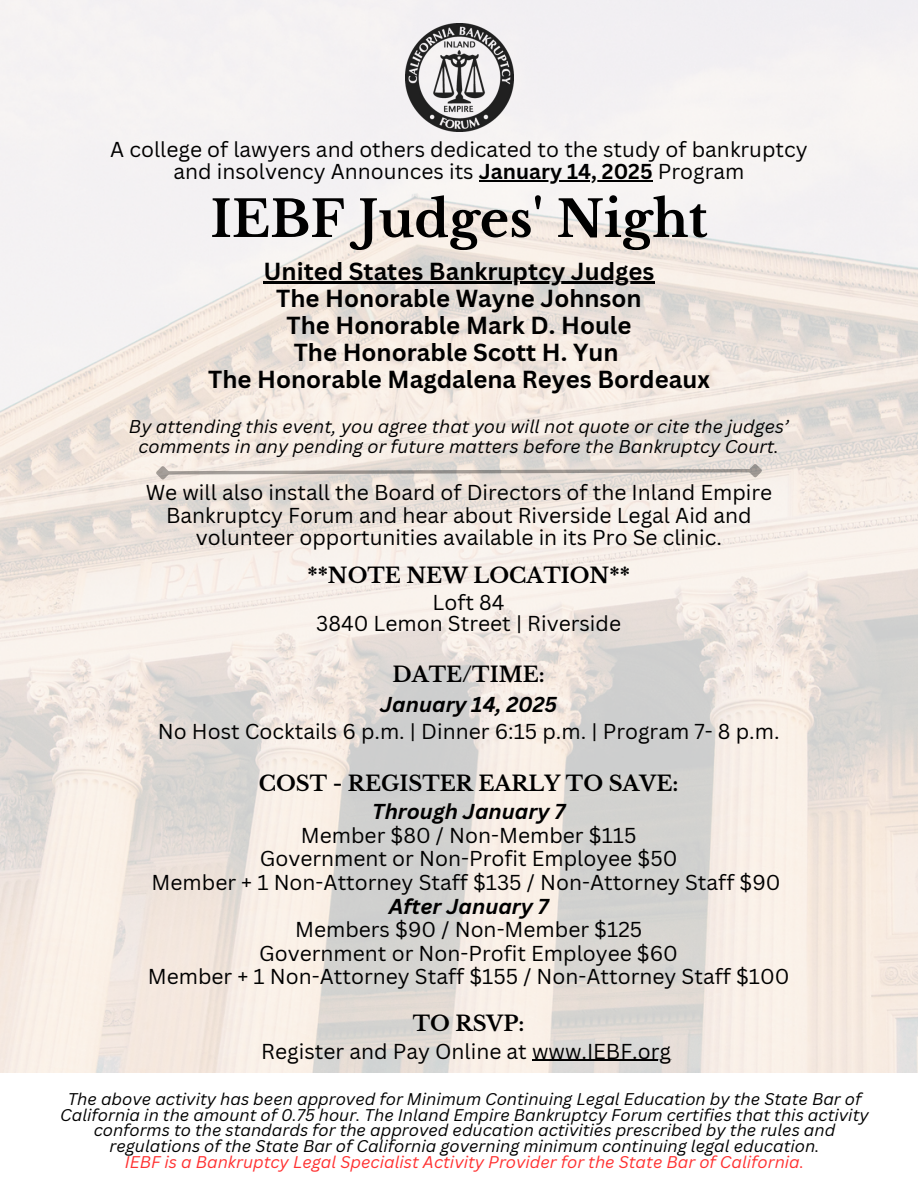
<style>
.page{position:relative;width:918px;height:1188px;background:#fff}
.page>*{position:absolute;margin:0;border:0;box-sizing:border-box;transform-origin:0 0}
.t1{font:700 50.25px "Libre Baskerville";color:#000}
.t2{font:700 24px/27px "Canva Sans";color:#000;text-align:center}
.t3{font:21px/23.7px "Canva Sans";color:#000;text-align:center}
.t4{font:700 21px "Libre Baskerville";color:#000}
.t5{font:italic 700 21px "Canva Sans";color:#000}
.t6{font:italic 18px/20.2px "Canva Sans";color:#000;text-align:center}
.t7{font:italic 16.5px/15.8px "Canva Sans";color:#000;text-align:center}
.t8{font:italic 16.5px "Canva Sans";color:#ff3131}
.s1{font-weight:700}
</style>
<div class="page">
<img style="left:0;top:0;width:918px;height:1073px">
<svg style="left:156px;top:463px;width:606px;height:17px;background:#d9d1cb"></svg>
<img style="left:405px;top:23px;width:108px;height:108px">
<hr style="left:532px;top:1060px;width:139px;height:1px;background:#000">
<hr style="left:263px;top:282px;width:392px;height:2px;background:#000">
<hr style="left:479px;top:180px;width:174px;height:1px;background:#000">
<p class="t3" style="left:110px;top:137px;width:699px;line-height:22.5px">A college of lawyers and others dedicated to the study of bankruptcy and insolvency Announces its <span class="s1">January 14, 2025</span> Program</p>
<p class="t1" style="left:210px;top:188px;width:499px">IEBF Judges' Night</p>
<p class="t2" style="left:208px;top:257px;width:503px">United States Bankruptcy Judges<br>The Honorable Wayne Johnson<br>The Honorable Mark D. Houle<br>The Honorable Scott H. Yun<br>The Honorable Magdalena Reyes Bordeaux</p>
<h3 class="t6" style="left:129px;top:415px;width:661px">By attending this event, you agree that you will not quote or cite the judges’ comments in any pending or future matters before the Bankruptcy Court.</h3>
<h3 class="t3" style="left:146px;top:481px;width:628px;line-height:22.5px">We will also install the Board of Directors of the Inland Empire<br>Bankruptcy Forum and hear about Riverside Legal Aid and volunteer opportunities available in its Pro Se clinic.</h3>
<p class="t4" style="left:307px;top:562px;width:324px">**NOTE NEW LOCATION**</p>
<p class="t3" style="left:316px;top:591px;width:306px;line-height:21.3px">Loft 84<br>3840 Lemon Street | Riverside</p>
<p class="t4" style="left:393px;top:661px;width:154px">DATE/TIME:</p>
<p class="t5" style="left:380px;top:690px;width:179px">January 14, 2025</p>
<p class="t3" style="left:158px;top:719px;width:623px">No Host Cocktails 6 p.m. | Dinner 6:15 p.m. | Program 7- 8 p.m.</p>
<p class="t4" style="left:259px;top:771px;width:421px">COST - REGISTER EARLY TO SAVE:</p>
<p class="t5" style="left:372px;top:797px;width:194px">Through January 7</p>
<p class="t3" style="left:152px;top:823px;width:631px">Member $80 / Non-Member $115<br>Government or Non-Profit Employee $50<br>Member + 1 Non-Attorney Staff $135 / Non-Attorney Staff $90</p>
<p class="t5" style="left:389px;top:891px;width:161px">After January 7</p>
<p class="t3" style="left:148px;top:917px;width:643px">Members $90 / Non-Member $125<br>Government or Non-Profit Employee $60<br>Member + 1 Non-Attorney Staff $155 / Non-Attorney Staff $100</p>
<p class="t4" style="left:413px;top:1010px;width:113px">TO RSVP:</p>
<p class="t3" style="left:261px;top:1039px;width:411px">Register and Pay Online at www.IEBF.org</p>
<h1 class="t7" style="left:60px;top:1091px;width:810px">The above activity has been approved for Minimum Continuing Legal Education by the State Bar of California in the amount of 0.75 hour. The Inland Empire Bankruptcy Forum certifies that this activity conforms to the standards for the approved education activities prescribed by the rules and regulations of the State Bar of California governing minimum continuing legal education.</h1>
<h2 class="t8" style="left:125px;top:1150px;width:681px">IEBF is a Bankruptcy Legal Specialist Activity Provider for the State Bar of California.</h2>
</div>
